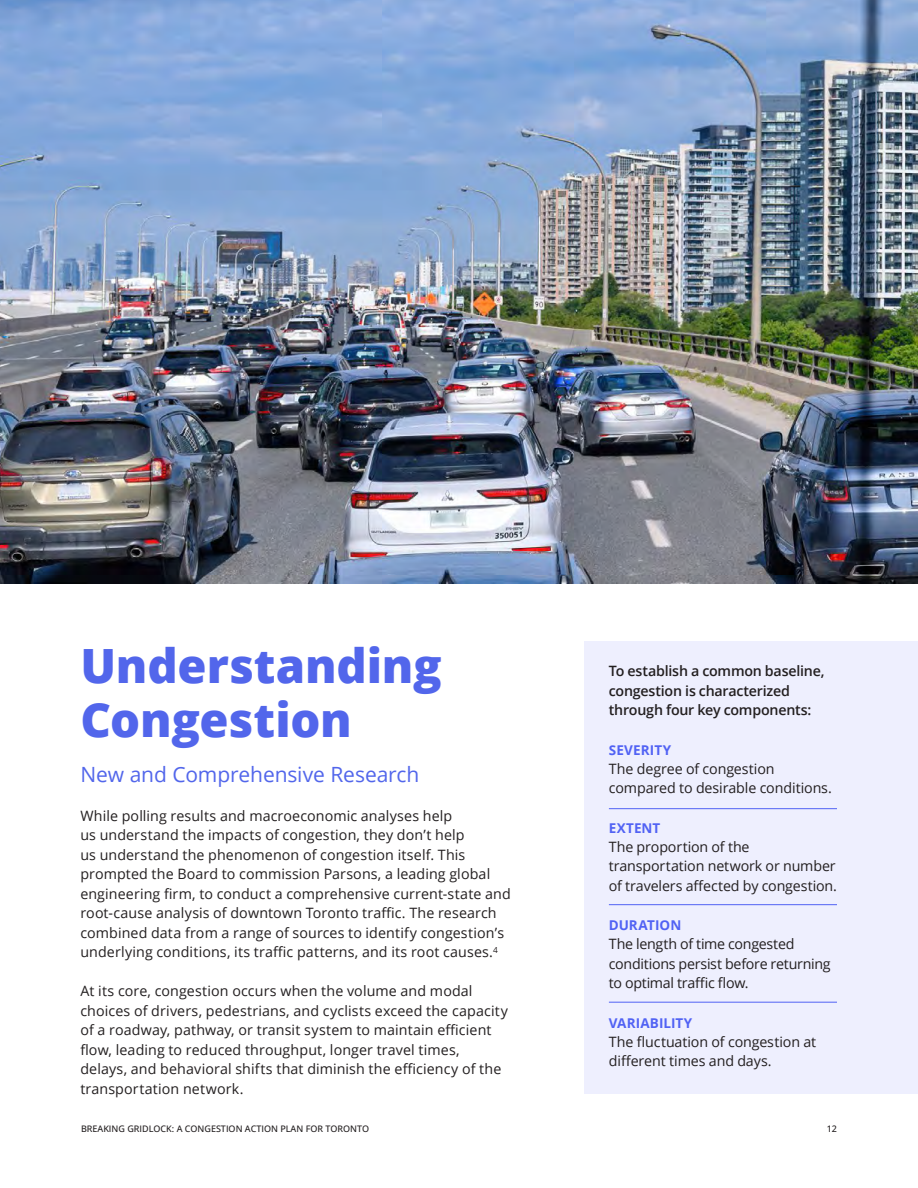
<style>
.page{position:relative;width:918px;height:1188px;background:#fff}
.page>*{position:absolute;margin:0;border:0;box-sizing:border-box;transform-origin:0 0}
.t1{font:800 47.25px/54px "Open Sans";letter-spacing:-.005em;color:#5266eb}
.t2{font:21px "Open Sans";letter-spacing:-.005em;color:#5266eb}
.t3{font:14.25px/19.5px "Open Sans";letter-spacing:.005em;color:#231f20}
.t4{font:600 14.25px/19.5px "Open Sans";letter-spacing:-.015em;color:#231f20}
.t5{font:14.25px/19.5px "Open Sans";letter-spacing:-.02em;color:#231f20}
.t6{font:700 13.5px "Open Sans";letter-spacing:.005em;color:#5162f4}
.t7{font:500 9px "Open Sans";color:#231f20}
</style>
<div class="page">
<div style="left:584px;top:642px;width:334px;height:452px;background:#eeeffe"></div>
<img style="left:0;top:0;width:918px;height:583px">
<hr style="left:609px;top:808px;width:228px;height:1px;background:#5162f4">
<hr style="left:609px;top:904px;width:228px;height:1px;background:#5162f4">
<hr style="left:609px;top:1002px;width:228px;height:1px;background:#5162f4">
<h1 class="t1" style="left:80px;top:636px;width:363px">Understanding<br>Congestion</h1>
<h2 class="t2" style="left:80px;top:760px;width:341px">New and Comprehensive Research</h2>
<p class="t3" style="left:80px;top:806px;width:432px">While polling results and macroeconomic analyses help<br>us understand the impacts of congestion, they don’t help<br>us understand the phenomenon of congestion itself. This prompted the Board to commission Parsons, a leading global engineering firm, to conduct a comprehensive current-state and root-cause analysis of downtown Toronto traffic. The research combined data from a range of sources to identify congestion’s underlying conditions, its traffic patterns, and its root causes.<sup>4</sup></p>
<p class="t3" style="left:80px;top:981px;width:429px">At its core, congestion occurs when the volume and modal choices of drivers, pedestrians, and cyclists exceed the capacity of a roadway, pathway, or transit system to maintain efficient flow, leading to reduced throughput, longer travel times, delays, and behavioral shifts that diminish the efficiency of the transportation network.</p>
<p class="t4" style="left:609px;top:661px;width:217px">To establish a common baseline, congestion is characterized through four key components:</p>
<p class="t6" style="left:609px;top:740px;width:64px">SEVERITY</p>
<p class="t3" style="left:609px;top:759px;width:225px">The degree of congestion compared to desirable conditions.</p>
<p class="t6" style="left:609px;top:818px;width:53px">EXTENT</p>
<p class="t3" style="left:609px;top:837px;width:230px">The proportion of the transportation network or number of travelers affected by congestion.</p>
<p class="t6" style="left:609px;top:916px;width:74px">DURATION</p>
<p class="t5" style="left:609px;top:934px;width:223px">The length of time congested conditions persist before returning to optimal traffic flow.</p>
<p class="t6" style="left:609px;top:1013px;width:85px">VARIABILITY</p>
<p class="t3" style="left:609px;top:1032px;width:209px">The fluctuation of congestion at different times and days.</p>
<p class="t7" style="left:81px;top:1122px;width:290px">BREAKING GRIDLOCK: A CONGESTION ACTION PLAN FOR TORONTO</p>
<p class="t7" style="left:827px;top:1122px;width:12px">12</p>
</div>
